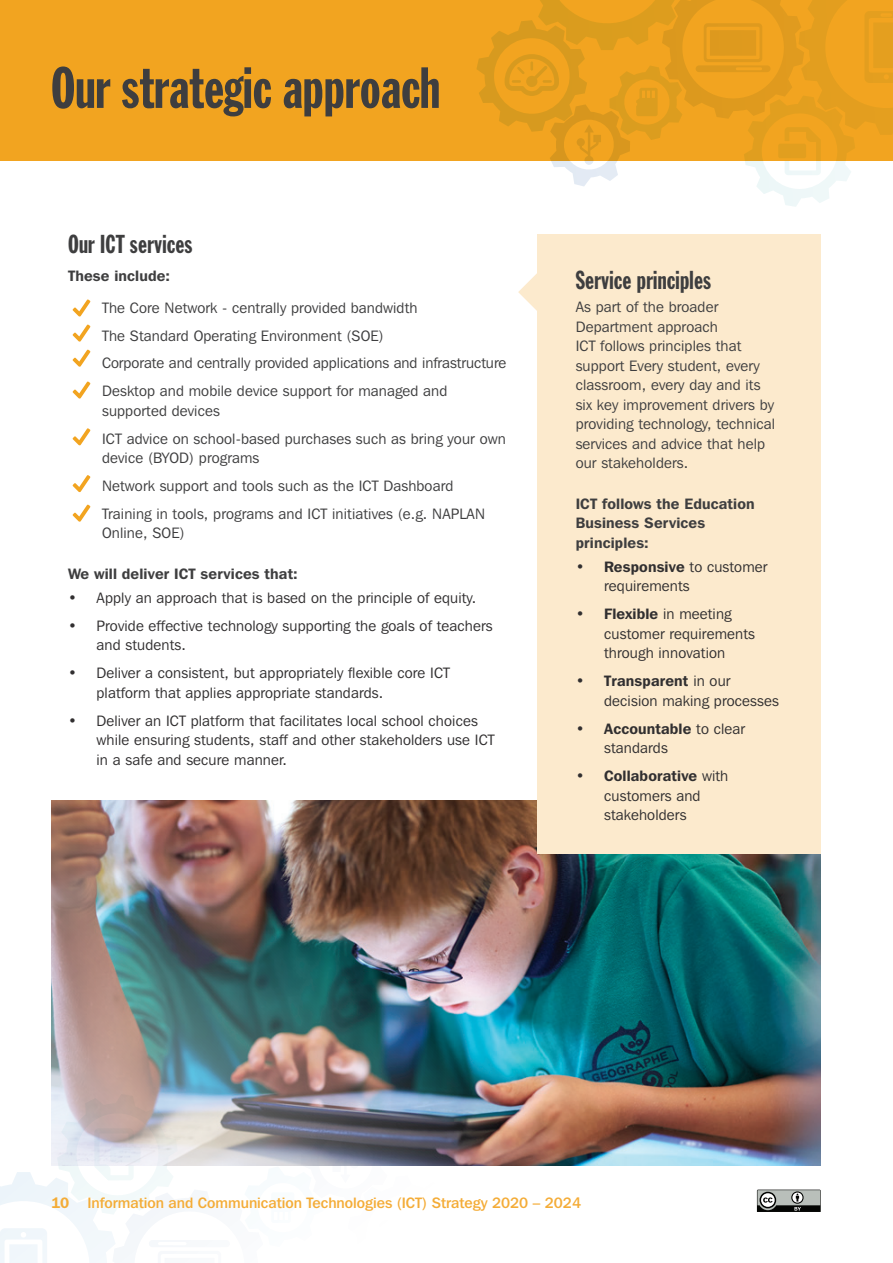
<style>
.page{position:relative;width:893px;height:1263px;background:#fff}
.page>*{position:absolute;margin:0;border:0;box-sizing:border-box;transform-origin:0 0}
.t1{font:57px "Franklin Gothic Extra Cond";color:#3e3e3f}
.t2{font:25.5px "Franklin Gothic Extra Cond";letter-spacing:.01em;color:#3e3e3f}
.t3{font:15px/19.5px "Franklin Gothic IT Cby BT";letter-spacing:.01em;color:#3e3e3f}
.t4{font:15px/19.5px "Franklin Gothic IT Cby BT";letter-spacing:.01em;color:#312f30}
.t5{font:600 15px/19.5px "Franklin Gothic IT Cby BT";letter-spacing:.01em;color:#3e3e3f}
.t6{font:500 15px "Franklin Gothic IT Cby BT";color:#f4ac37}
.s1{font-weight:600}
</style>
<div class="page">
<svg style="left:757px;top:1189px;width:64px;height:23px"></svg>
<svg style="left:0;top:1165px;width:467px;height:98px"></svg>
<div style="left:0;top:0;width:893px;height:160px;background:#f2a420"></div>
<img style="left:51px;top:801px;width:770px;height:364px">
<div style="left:537px;top:234px;width:284px;height:620px;background:#fceacd"></div>
<svg style="left:518px;top:273px;width:19px;height:38px"></svg>
<svg style="left:73px;top:299px;width:17px;height:18px"></svg>
<svg style="left:73px;top:324px;width:17px;height:18px"></svg>
<svg style="left:73px;top:349px;width:17px;height:18px"></svg>
<svg style="left:73px;top:381px;width:17px;height:18px"></svg>
<svg style="left:73px;top:428px;width:17px;height:18px"></svg>
<svg style="left:73px;top:475px;width:17px;height:17px"></svg>
<svg style="left:73px;top:504px;width:17px;height:18px"></svg>
<hr style="left:892px;top:0;width:1px;height:514px;background:#fdf4e5">
<svg style="left:476px;top:0;width:417px;height:207px"></svg>
<hr style="left:892px;top:507px;width:1px;height:34px;background:#fff">
<h1 class="t1" style="left:51px;top:57px;width:391px">Our strategic approach</h1>
<h2 class="t2" style="left:68px;top:230px;width:126px">Our ICT services</h2>
<p class="t5" style="left:68px;top:265px;width:104px">These include:</p>
<p class="t3" style="left:102px;top:293px;width:406px;line-height:27.9px">The Core Network - centrally provided bandwidth<br>The Standard Operating Environment (SOE)<br>Corporate and centrally provided applications and infrastructure Desktop and mobile device support for managed and</p>
<p class="t3" style="left:102px;top:396px;width:405px;line-height:27.9px">supported devices<br>ICT advice on school-based purchases such as bring your own</p>
<p class="t3" style="left:102px;top:444px;width:385px;line-height:27.9px">device (BYOD) programs<br>Network support and tools such as the ICT Dashboard<br>Training in tools, programs and ICT initiatives (e.g. NAPLAN</p>
<p class="t3" style="left:102px;top:523px;width:84px">Online, SOE)</p>
<p class="t5" style="left:68px;top:564px;width:231px">We will deliver ICT services that:</p>
<p class="t4" style="left:68px;top:587px;width:410px">• Apply an approach that is based on the principle of equity.</p>
<p class="t4" style="left:97px;top:615px;width:398px;text-indent:-28px">• Provide effective technology supporting the goals of teachers and students.</p>
<p class="t4" style="left:97px;top:663px;width:355px;text-indent:-28px">• Deliver a consistent, but appropriately flexible core ICT platform that applies appropriate standards.</p>
<p class="t4" style="left:97px;top:710px;width:400px;text-indent:-28px">• Deliver an ICT platform that facilitates local school choices while ensuring students, staff and other stakeholders use ICT in a safe and secure manner.</p>
<h2 class="t2" style="left:576px;top:266px;width:137px">Service principles</h2>
<p class="t3" style="left:576px;top:297px;width:201px">As part of the broader<br>Department approach<br>ICT follows principles that support Every student, every classroom, every day and its six key improvement drivers by providing technology, technical services and advice that help our stakeholders.</p>
<p class="t5" style="left:576px;top:494px;width:180px">ICT follows the Education<br>Business Services principles:</p>
<p class="t4" style="left:604px;top:556px;width:165px;text-indent:-28px"><span class="s1">• Responsive</span> to customer requirements</p>
<p class="t4" style="left:604px;top:604px;width:152px;text-indent:-28px"><span class="s1">• Flexible</span> in meeting customer requirements through innovation</p>
<p class="t4" style="left:604px;top:671px;width:176px;text-indent:-28px"><span class="s1">• Transparent</span> in our decision making processes</p>
<p class="t4" style="left:604px;top:718px;width:142px;text-indent:-28px"><span class="s1">• Accountable</span> to clear standards</p>
<p class="t4" style="left:604px;top:766px;width:126px;text-indent:-28px"><span class="s1">• Collaborative</span> with customers and stakeholders</p>
<p class="t6" style="left:51px;top:1193px;width:531px"><span class="s1">10</span> Information and Communication Technologies (ICT) Strategy 2020 – 2024</p>
</div>
